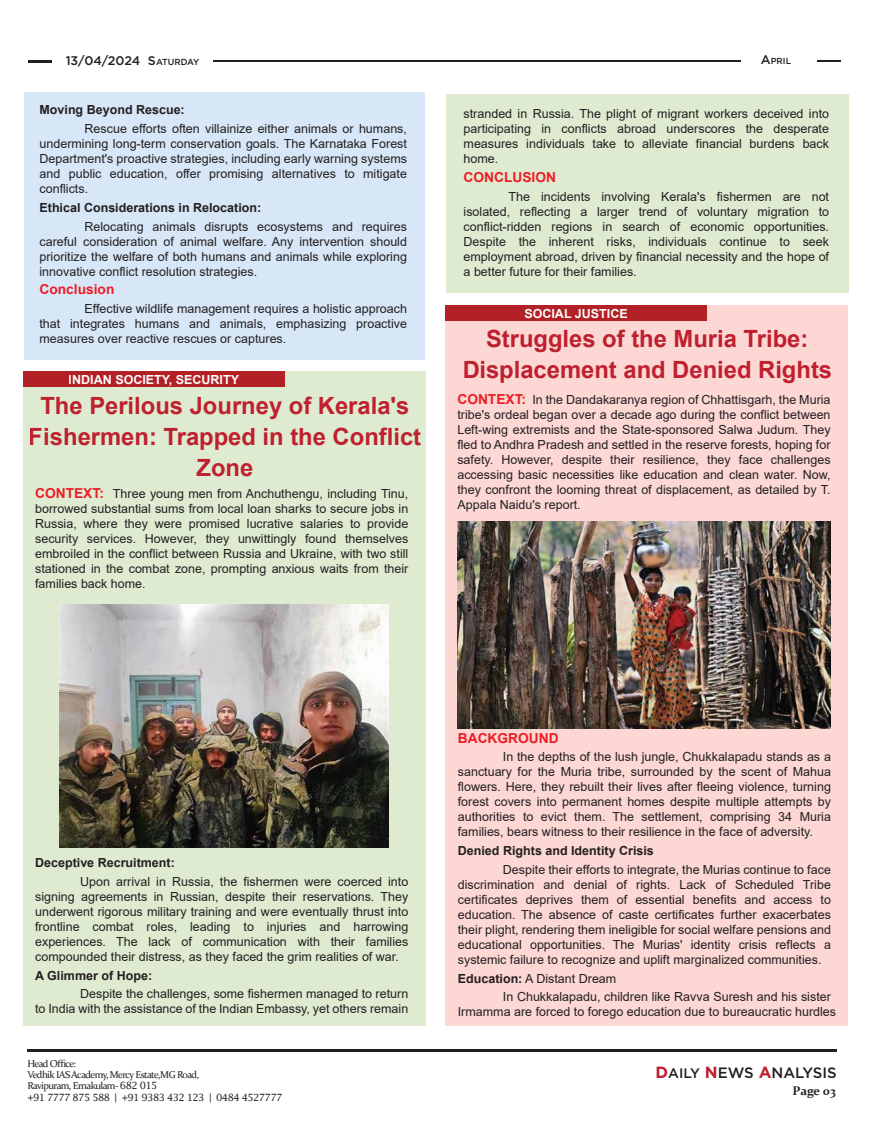
<style>
.page{position:relative;width:869px;height:1134px;background:#fff}
.page>*{position:absolute;margin:0;border:0;box-sizing:border-box;transform-origin:0 0}
.t1{font:700 23.75px/31.2px "Arial";color:#be1e2d;text-align:center}
.t2{font:500 15px "Gotham";color:#231f20}
.t3{font:700 13.75px "Arial";color:#ed1d24}
.t4{font:12.5px/15px "Arial";color:#231f20;text-align:justify}
.t5{font:700 12.5px "Arial";color:#231f20}
.t6{font:700 12.5px "Arial";color:#fff}
.t7{font:500 12.5px "Gotham";color:#231f20}
.t8{font:700 12.5px "Constantia";letter-spacing:-.005em;color:#231f20}
.t9{font:10px/11.2px "Constantia";letter-spacing:-.06em;color:#231f20}
.t10{font:10px "Lucida Fax";letter-spacing:-.06em;color:#231f20}
.t11{font:500 8.75px "Gotham";color:#231f20}
.s1{font-size:8.75px}
.s2{font-weight:700;font-size:13.75px;color:#ed1d24}
.s3{font-size:12.5px}
.s4{font-weight:700}
.s5{font-family:"Lucida Fax"}
.s6{font-weight:700;font-size:16.25px;color:#be1e2d}
.s7{font-size:13.75px}
</style>
<div class="page">
<hr style="left:27px;top:1049px;width:809px;height:2px;background:#231f20">
<hr style="left:28px;top:60px;width:23px;height:2px;background:#231f20">
<hr style="left:817px;top:60px;width:23px;height:2px;background:#231f20">
<hr style="left:213px;top:61px;width:527px;height:1px;background:#231f20">
<div style="left:23px;top:371px;width:402px;height:655px;background:#deebd1"></div>
<div style="left:446px;top:94px;width:402px;height:199px;background:#deebd1"></div>
<div style="left:24px;top:93px;width:400px;height:267px;background:#d7e7f7"></div>
<div style="left:23px;top:371px;width:261px;height:16px;background:#b21f24"></div>
<div style="left:445px;top:305px;width:402px;height:721px;background:#fcd7d4"></div>
<div style="left:445px;top:305px;width:261px;height:16px;background:#b21f24"></div>
<img style="left:60px;top:604px;width:328px;height:243px">
<img style="left:457px;top:522px;width:373px;height:207px">
<p class="t7" style="left:66px;top:53px;width:135px">13/04/2024 S<span class="s1">ATURDAY</span></p>
<p class="t5" style="left:39px;top:101px;width:147px">Moving Beyond Rescue:</p>
<p class="t4" style="left:39px;top:121px;width:369px;text-indent:45px">Rescue efforts often villainize either animals or humans, undermining long-term conservation goals. The Karnataka Forest Department's proactive strategies, including early warning systems and public education, offer promising alternatives to mitigate conflicts.</p>
<p class="t5" style="left:39px;top:199px;width:223px">Ethical Considerations in Relocation:</p>
<p class="t4" style="left:39px;top:219px;width:369px;text-indent:45px">Relocating animals disrupts ecosystems and requires careful consideration of animal welfare. Any intervention should prioritize the welfare of both humans and animals while exploring innovative conflict resolution strategies.</p>
<p class="t3" style="left:39px;top:280px;width:76px">Conclusion</p>
<p class="t4" style="left:39px;top:301px;width:369px;text-indent:45px">Effective wildlife management requires a holistic approach that integrates humans and animals, emphasizing proactive measures over reactive rescues or captures.</p>
<p class="t6" style="left:69px;top:371px;width:172px">INDIAN SOCIETY, SECURITY</p>
<h1 class="t1" style="left:29px;top:390px;width:393px">The Perilous Journey of Kerala's<br>Fishermen: Trapped in the Conflict<br>Zone</h1>
<p class="t4" style="left:35px;top:486px;width:374px"><span class="s2">CONTEXT:</span> Three young men from Anchuthengu, including Tinu, borrowed substantial sums from local loan sharks to secure jobs in Russia, where they were promised lucrative salaries to provide security services. However, they unwittingly found themselves embroiled in the conflict between Russia and Ukraine, with two still stationed in the combat zone, prompting anxious waits from their families back home.</p>
<p class="t11" style="left:760px;top:56px;width:32px"><span class="s3">A</span>PRIL</p>
<p class="t4" style="left:463px;top:106px;width:367px">stranded in Russia. The plight of migrant workers deceived into participating in conflicts abroad underscores the desperate measures individuals take to alleviate financial burdens back home.</p>
<p class="t3" style="left:463px;top:167px;width:94px">CONCLUSION</p>
<p class="t4" style="left:463px;top:189px;width:367px;text-indent:45px">The incidents involving Kerala's fishermen are not isolated, reflecting a larger trend of voluntary migration to conflict-ridden regions in search of economic opportunities.<br>Despite the inherent risks, individuals continue to seek employment abroad, driven by financial necessity and the hope of a better future for their families.</p>
<p class="t6" style="left:524px;top:305px;width:105px">SOCIAL JUSTICE</p>
<h1 class="t1" style="left:462px;top:323px;width:371px">Struggles of the Muria Tribe:<br>Displacement and Denied Rights</h1>
<p class="t4" style="left:457px;top:392px;width:374px"><span class="s2">CONTEXT:</span> In the Dandakaranya region of Chhattisgarh, the Muria tribe's ordeal began over a decade ago during the conflict between Left-wing extremists and the State-sponsored Salwa Judum. They fled to Andhra Pradesh and settled in the reserve forests, hoping for safety. However, despite their resilience, they face challenges accessing basic necessities like education and clean water. Now, they confront the looming threat of displacement, as detailed by T.<br>Appala Naidu's report.</p>
<p class="t5" style="left:35px;top:854px;width:141px">Deceptive Recruitment:</p>
<p class="t4" style="left:35px;top:874px;width:374px;text-indent:45px">Upon arrival in Russia, the fishermen were coerced into signing agreements in Russian, despite their reservations. They underwent rigorous military training and were eventually thrust into frontline combat roles, leading to injuries and harrowing experiences. The lack of communication with their families compounded their distress, as they faced the grim realities of war.</p>
<p class="t5" style="left:35px;top:966px;width:118px">A Glimmer of Hope:</p>
<p class="t4" style="left:35px;top:986px;width:374px;text-align:right">Despite the challenges, some fishermen managed to return<br>to India with the assistance of the Indian Embassy, yet others remain</p>
<p class="t3" style="left:457px;top:728px;width:102px">BACKGROUND</p>
<p class="t4" style="left:457px;top:749px;width:374px;text-indent:45px">In the depths of the lush jungle, Chukkalapadu stands as a sanctuary for the Muria tribe, surrounded by the scent of Mahua flowers. Here, they rebuilt their lives after fleeing violence, turning forest covers into permanent homes despite multiple attempts by authorities to evict them. The settlement, comprising 34 Muria families, bears witness to their resilience in the face of adversity.</p>
<p class="t5" style="left:457px;top:842px;width:197px">Denied Rights and Identity Crisis</p>
<p class="t4" style="left:457px;top:862px;width:374px;text-indent:45px">Despite their efforts to integrate, the Murias continue to face discrimination and denial of rights. Lack of Scheduled Tribe certificates deprives them of essential benefits and access to education. The absence of caste certificates further exacerbates their plight, rendering them ineligible for social welfare pensions and educational opportunities. The Murias' identity crisis reflects a systemic failure to recognize and uplift marginalized communities.</p>
<p class="t4" style="left:502px;top:969px;width:329px;line-height:18.8px;text-indent:-45px"><span class="s4">Education:</span> A Distant Dream<br>In Chukkalapadu, children like Ravva Suresh and his sister</p>
<p class="t4" style="left:457px;top:1004px;width:379px">Irmamma are forced to forego education due to bureaucratic hurdles</p>
<p class="t9" style="left:27px;top:1057px;width:173px">Head Office:<br>Vedhik IAS Academy, Mercy Estate,MG Road,<br>Ravipuram, Ernakulam- <span class="s5">682 015</span></p>
<p class="t10" style="left:27px;top:1091px;width:256px">+91 7777 875 588 | +91 9383 432 123 | 0484 4527777</p>
<p class="t8" style="left:792px;top:1082px;width:45px">Page 03</p>
<p class="t2" style="left:655px;top:1062px;width:183px"><span class="s6">D</span><span class="s7">AILY</span> <span class="s6">N</span>EWS <span class="s6">A</span>NALYSIS</p>
</div>
